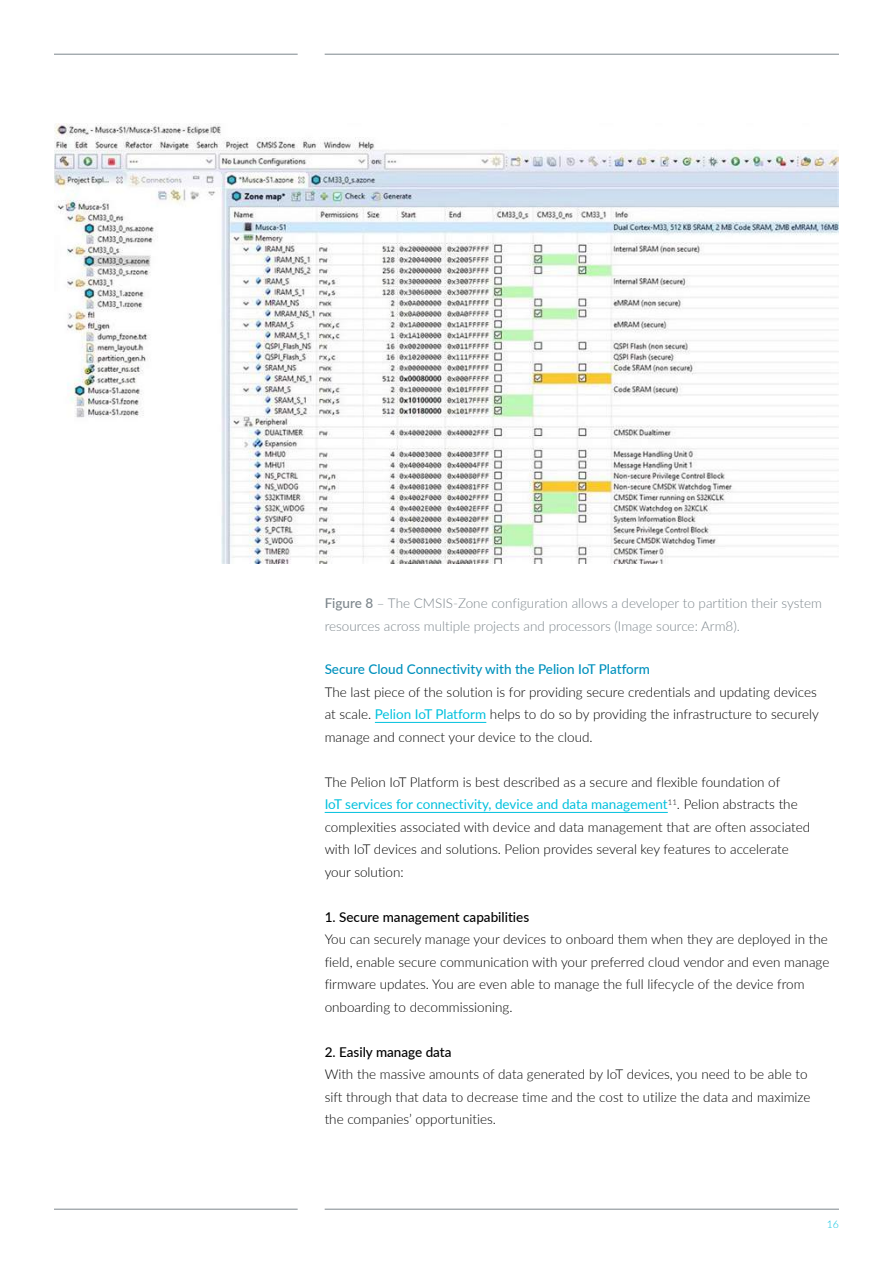
<style>
.page{position:relative;width:893px;height:1263px;background:#fff}
.page>*{position:absolute;margin:0;border:0;box-sizing:border-box;transform-origin:0 0}
.t1{font:300 13.5px/22.5px "Lato";color:#000}
.t2{font:300 13.5px/22.5px "Lato";color:#7d868c}
.t3{font:500 13.5px "Lato";color:#000}
.t4{font:500 13.5px "Lato";color:#0091bd}
.t5{font:300 10.5px "Lato";color:#00c1de}
.s1{font-weight:500}
.s2{font-weight:400;color:#00c1de}
</style>
<div class="page">
<hr style="left:375px;top:722px;width:111px;height:1px;background:#00c1de">
<hr style="left:325px;top:812px;width:343px;height:1px;background:#00c1de">
<hr style="left:325px;top:1209px;width:514px;height:1px;background:#7d868c">
<hr style="left:54px;top:1209px;width:244px;height:1px;background:#7d868c">
<hr style="left:325px;top:54px;width:514px;height:1px;background:#7d868c">
<hr style="left:54px;top:54px;width:244px;height:1px;background:#7d868c">
<img style="left:54px;top:124px;width:785px;height:439px">
<p class="t2" style="left:325px;top:592px;width:499px"><span class="s1">Figure 8</span> – The CMSIS-Zone configuration allows a developer to partition their system resources across multiple projects and processors (Image source: Arm8).</p>
<p class="t4" style="left:325px;top:660px;width:327px">Secure Cloud Connectivity with the Pelion IoT Platform</p>
<p class="t1" style="left:325px;top:680px;width:496px">The last piece of the solution is for providing secure credentials and updating devices at scale. <span class="s2">Pelion IoT Platform</span> helps to do so by providing the infrastructure to securely manage and connect your device to the cloud.</p>
<p class="t1" style="left:325px;top:770px;width:487px">The Pelion IoT Platform is best described as a secure and flexible foundation of<br><span class="s2">IoT services for connectivity, device and data management</span><sup>11</sup>. Pelion abstracts the complexities associated with device and data management that are often associated with IoT devices and solutions. Pelion provides several key features to accelerate your solution:</p>
<p class="t3" style="left:325px;top:907px;width:206px">1. Secure management capabilities</p>
<p class="t1" style="left:325px;top:928px;width:506px">You can securely manage your devices to onboard them when they are deployed in the field, enable secure communication with your preferred cloud vendor and even manage firmware updates. You are even able to manage the full lifecycle of the device from onboarding to decommissioning.</p>
<p class="t3" style="left:325px;top:1042px;width:128px">2. Easily manage data</p>
<p class="t1" style="left:325px;top:1063px;width:487px">With the massive amounts of data generated by IoT devices, you need to be able to sift through that data to decrease time and the cost to utilize the data and maximize the companies’ opportunities.</p>
<p class="t5" style="left:827px;top:1217px;width:14px">16</p>
</div>
